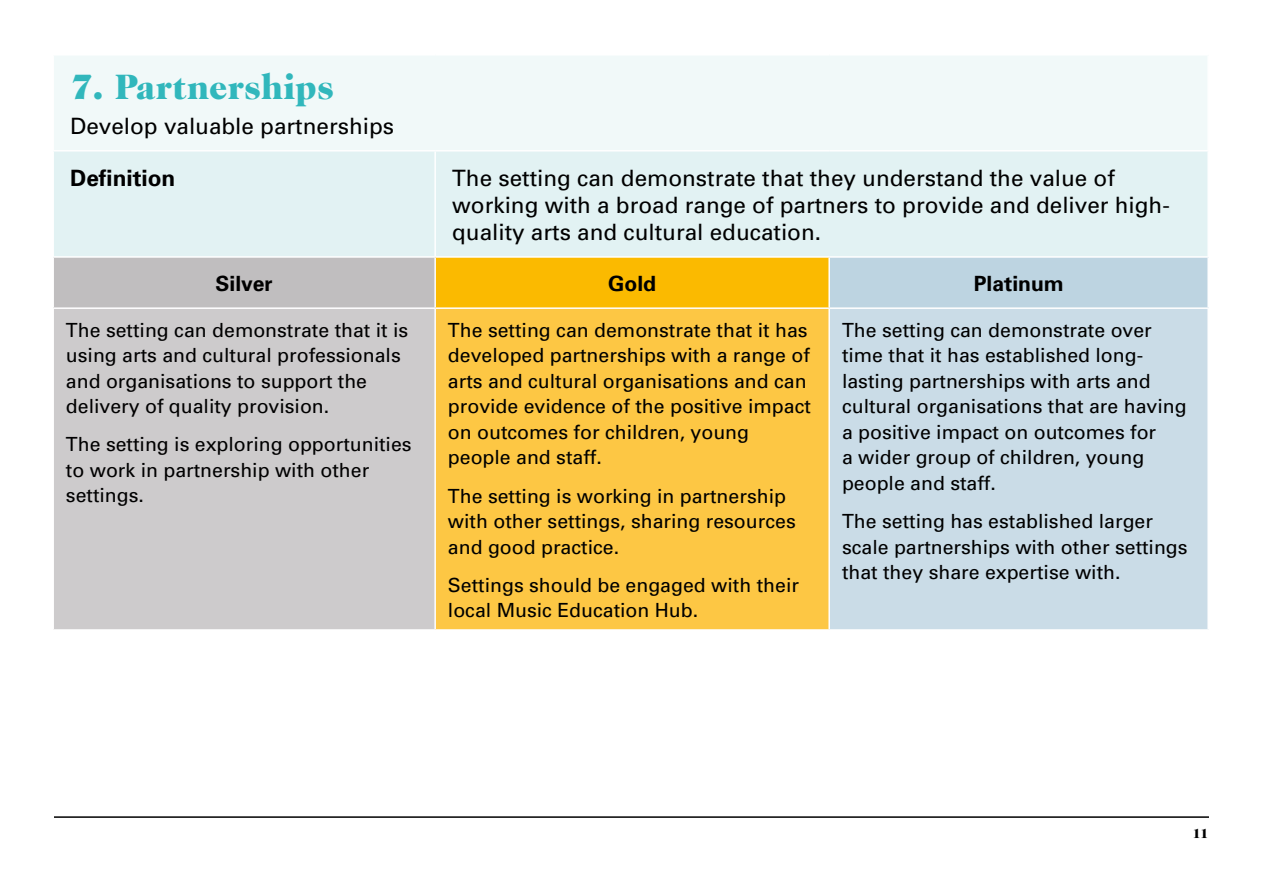
<style>
.page{position:relative;width:1263px;height:893px;background:#fff}
.page>*{position:absolute;margin:0;border:0;box-sizing:border-box;transform-origin:0 0}
.t1{font:900 36px "Caslon 224 IT Cby BT";color:#31b7bc}
.t2{font:22.5px/27px "Univers";color:#000}
.t3{font:700 22.5px "Univers";color:#000}
.t4{font:700 21px "Univers";color:#000}
.t5{font:19.5px/25.5px "Univers";color:#000}
.t6{font:900 13.5px "Caslon 224 IT Cby BT";color:#000}
</style>
<div class="page">
<div style="left:53px;top:55px;width:1155px;height:96px;background:#f1f9f9"></div>
<div style="left:54px;top:152px;width:1153px;height:104px;background:#e2f2f3"></div>
<div style="left:53px;top:257px;width:382px;height:51px;background:#c0bebf"></div>
<div style="left:435px;top:257px;width:394px;height:51px;background:#fbba00"></div>
<div style="left:829px;top:257px;width:379px;height:51px;background:#bdd4e1"></div>
<div style="left:53px;top:308px;width:382px;height:322px;background:#cdcbcc"></div>
<div style="left:435px;top:308px;width:394px;height:322px;background:#fdc744"></div>
<div style="left:829px;top:308px;width:379px;height:322px;background:#cadce7"></div>
<hr style="left:52px;top:54px;width:383px;height:2px;background:#fff">
<hr style="left:52px;top:56px;width:2px;height:94px;background:#fff">
<hr style="left:435px;top:54px;width:394px;height:2px;background:#fff">
<hr style="left:829px;top:54px;width:380px;height:2px;background:#fff">
<hr style="left:1207px;top:56px;width:2px;height:94px;background:#fff">
<hr style="left:52px;top:150px;width:383px;height:2px;background:#fff">
<hr style="left:435px;top:150px;width:394px;height:2px;background:#fff">
<hr style="left:434px;top:152px;width:2px;height:104px;background:#fff">
<hr style="left:829px;top:150px;width:380px;height:2px;background:#fff">
<hr style="left:52px;top:256px;width:383px;height:2px;background:#fff">
<hr style="left:52px;top:258px;width:2px;height:49px;background:#fff">
<hr style="left:435px;top:256px;width:394px;height:2px;background:#fff">
<hr style="left:434px;top:258px;width:2px;height:49px;background:#fff">
<hr style="left:829px;top:256px;width:380px;height:2px;background:#fff">
<hr style="left:828px;top:258px;width:2px;height:49px;background:#fff">
<hr style="left:1207px;top:258px;width:2px;height:49px;background:#fff">
<hr style="left:52px;top:307px;width:383px;height:2px;background:#fff">
<hr style="left:52px;top:309px;width:2px;height:320px;background:#fff">
<hr style="left:435px;top:307px;width:394px;height:2px;background:#fff">
<hr style="left:434px;top:309px;width:2px;height:320px;background:#fff">
<hr style="left:829px;top:307px;width:380px;height:2px;background:#fff">
<hr style="left:828px;top:309px;width:2px;height:320px;background:#fff">
<hr style="left:1207px;top:309px;width:2px;height:320px;background:#fff">
<hr style="left:52px;top:629px;width:383px;height:2px;background:#fff">
<hr style="left:435px;top:629px;width:394px;height:2px;background:#fff">
<hr style="left:829px;top:629px;width:380px;height:2px;background:#fff">
<hr style="left:54px;top:816px;width:1155px;height:2px;background:#000">
<h1 class="t1" style="left:70px;top:65px;width:265px">7. Partnerships</h1>
<p class="t2" style="left:70px;top:112px;width:325px">Develop valuable partnerships</p>
<p class="t3" style="left:70px;top:164px;width:107px">Definition</p>
<p class="t2" style="left:452px;top:164px;width:719px">The setting can demonstrate that they understand the value of working with a broad range of partners to provide and deliver high&shy;quality arts and cultural education.</p>
<p class="t4" style="left:216px;top:270px;width:59px">Silver</p>
<p class="t4" style="left:608px;top:270px;width:49px">Gold</p>
<p class="t4" style="left:974px;top:270px;width:91px">Platinum</p>
<p class="t5" style="left:66px;top:317px;width:344px">The setting can demonstrate that it is using arts and cultural professionals and organisations to support the delivery of quality provision.</p>
<p class="t5" style="left:66px;top:431px;width:347px">The setting is exploring opportunities to work in partnership with other settings.</p>
<p class="t5" style="left:448px;top:317px;width:364px">The setting can demonstrate that it has developed partnerships with a range of arts and cultural organisations and can provide evidence of the positive impact on outcomes for children, young people and staff.</p>
<p class="t5" style="left:448px;top:482px;width:349px">The setting is working in partnership with other settings, sharing resources and good practice.</p>
<p class="t5" style="left:448px;top:572px;width:353px">Settings should be engaged with their local Music Education Hub.</p>
<p class="t5" style="left:842px;top:317px;width:346px">The setting can demonstrate over time that it has established long&shy;lasting partnerships with arts and cultural organisations that are having a positive impact on outcomes for<br>a wider group of children, young people and staff.</p>
<p class="t5" style="left:842px;top:508px;width:347px">The setting has established larger scale partnerships with other settings that they share expertise with.</p>
<p class="t6" style="left:1192px;top:825px;width:17px">11</p>
</div>
